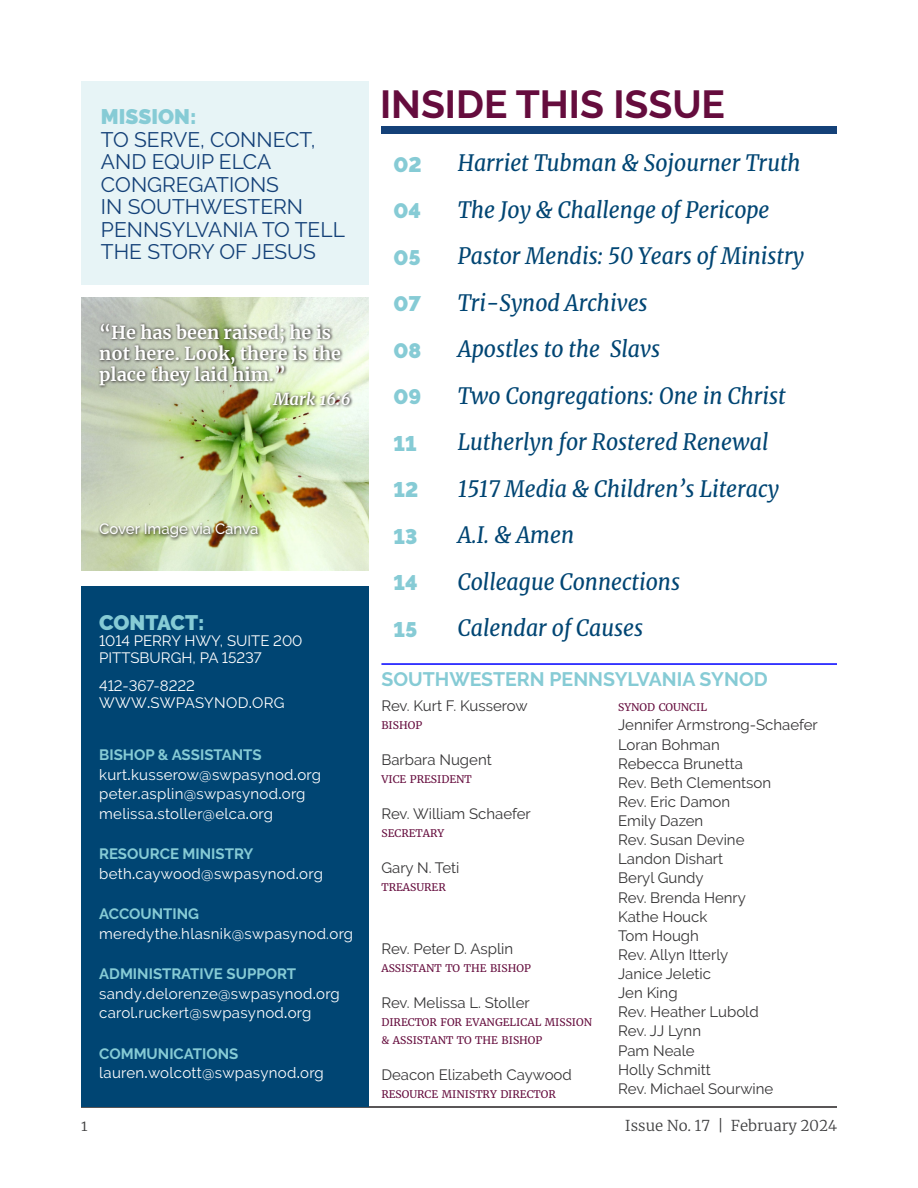
<style>
.page{position:relative;width:918px;height:1188px;background:#fff}
.page>*{position:absolute;margin:0;border:0;box-sizing:border-box;transform-origin:0 0}
.t1{font:700 39px "Raleway";color:#650c3d}
.Paragraph_Style_1{font:italic 22.5px "Merriweather";color:#004573;scale:.94 1}
.Paragraph_Style_1-2{font:21px/22.5px "Raleway";color:#144178}
.Body_Copy{font:900 21px "Raleway";color:#86cbd5}
.Paragraph_Style_1-3{font:900 21px "Raleway";color:#86cbd5}
.t2{font:700 19.5px "Raleway";color:#86cbd5}
.Body_Copy-2{font:700 18px/21px "Merriweather";color:#fff}
.Body_Copy-3{font:italic 700 16.5px "Merriweather";color:#fff}
.t3{font:15px "Raleway";color:#363536}
.Paragraph_Style_1-4{font:15px/19.5px "Raleway";letter-spacing:.02em;color:#fff}
.Paragraph_Style_1-5{font:15px "Raleway";color:#fff}
.t4{font:300 15px "Merriweather";color:#3e3e3f}
.Body_Copy-4{font:500 15px "Raleway";color:#fff}
.t5{font:10.5px/18px "Merriweather";color:#650c3d}
.s1{font-weight:600}
.s2{font-weight:700;color:#86cbd5}
</style>
<div class="page">
<hr style="left:81px;top:1106px;width:756px;height:2px;background:#231f20">
<img style="left:81px;top:297px;width:288px;height:274px">
<div style="left:81px;top:81px;width:288px;height:203px;background:#e7f4f6"></div>
<div style="left:81px;top:586px;width:288px;height:520px;background:#004573"></div>
<div style="left:381px;top:127px;width:455px;height:7px;background:#144178"></div>
<hr style="left:381px;top:663px;width:456px;height:2px;background:#00f">
<img style="left:98px;top:321px;width:256px;height:220px">
<p class="Paragraph_Style_1-3" style="left:101px;top:105px;width:97px">MISSION:</p>
<p class="Paragraph_Style_1-2" style="left:101px;top:128px;width:245px">TO SERVE, CONNECT,<br>AND EQUIP ELCA<br>CONGREGATIONS<br>IN SOUTHWESTERN<br>PENNSYLVANIA TO TELL<br>THE STORY OF JESUS</p>
<p class="Body_Copy-2" style="left:99px;top:321px;width:243px">“He has been raised; he is not here. Look, there is the place they laid him.”</p>
<p class="Body_Copy-3" style="left:274px;top:387px;width:79px">Mark 16:6</p>
<p class="Body_Copy-4" style="left:99px;top:520px;width:161px">Cover Image via Canva</p>
<p class="Paragraph_Style_1-3" style="left:99px;top:610px;width:107px">CONTACT:</p>
<p class="Paragraph_Style_1-5" style="left:99px;top:632px;width:205px">1014 PERRY HWY, SUITE 200</p>
<p class="Paragraph_Style_1-5" style="left:99px;top:649px;width:164px">PITTSBURGH, PA 15237</p>
<p class="Paragraph_Style_1-4" style="left:99px;top:676px;width:97px">412-367-8222</p>
<p class="Paragraph_Style_1-4" style="left:99px;top:693px;width:187px">WWW<span class="s1">.</span>SWPASYNOD<span class="s1">.</span>ORG</p>
<p class="Paragraph_Style_1-4" style="left:99px;top:745px;width:223px"><span class="s2">BISHOP &amp; ASSISTANTS </span>kurt<span class="s1">.</span>kusserow@swpasynod<span class="s1">.</span>org peter<span class="s1">.</span>asplin@swpasynod<span class="s1">.</span>org melissa<span class="s1">.</span>stoller@elca<span class="s1">.</span>org</p>
<p class="Paragraph_Style_1-4" style="left:99px;top:844px;width:225px"><span class="s2">RESOURCE MINISTRY </span>beth<span class="s1">.</span>caywood@swpasynod<span class="s1">.</span>org</p>
<p class="Paragraph_Style_1-4" style="left:99px;top:904px;width:255px"><span class="s2">ACCOUNTING </span>meredythe.hlasnik@swpasynod.org</p>
<p class="Paragraph_Style_1-4" style="left:99px;top:964px;width:242px"><span class="s2">ADMINISTRATIVE SUPPORT </span>sandy<span class="s1">.</span>delorenze@swpasynod<span class="s1">.</span>org carol<span class="s1">.</span>ruckert@swpasynod<span class="s1">.</span>org</p>
<p class="Paragraph_Style_1-4" style="left:99px;top:1044px;width:226px"><span class="s2">COMMUNICATIONS </span>lauren<span class="s1">.</span>wolcott@swpasynod<span class="s1">.</span>org</p>
<h2 class="t1" style="left:380px;top:82px;width:346px">INSIDE THIS ISSUE</h2>
<p class="Body_Copy" style="left:394px;top:152px;width:30px">02</p>
<p class="Paragraph_Style_1" style="left:458px;top:147px;width:366px">Harriet Tubman &amp; Sojourner Truth</p>
<p class="Body_Copy" style="left:394px;top:199px;width:29px">04</p>
<p class="Paragraph_Style_1" style="left:458px;top:194px;width:333px">The Joy &amp; Challenge of Pericope</p>
<p class="Body_Copy" style="left:394px;top:245px;width:29px">05</p>
<p class="Paragraph_Style_1" style="left:458px;top:240px;width:370px">Pastor Mendis: 50 Years of Ministry</p>
<p class="Body_Copy" style="left:394px;top:292px;width:29px">07</p>
<p class="Paragraph_Style_1" style="left:458px;top:287px;width:203px">Tri-Synod Archives</p>
<p class="Body_Copy" style="left:394px;top:338px;width:29px">08</p>
<p class="Paragraph_Style_1" style="left:458px;top:333px;width:217px">Apostles to the Slavs</p>
<p class="Body_Copy" style="left:394px;top:385px;width:29px">09</p>
<p class="Paragraph_Style_1" style="left:458px;top:380px;width:350px">Two Congregations: One in Christ</p>
<p class="Body_Copy" style="left:394px;top:431px;width:25px">11</p>
<p class="Paragraph_Style_1" style="left:458px;top:426px;width:332px">Lutherlyn for Rostered Renewal</p>
<p class="Body_Copy" style="left:394px;top:478px;width:26px">12</p>
<p class="Paragraph_Style_1" style="left:458px;top:473px;width:343px">1517 Media &amp; Children’s Literacy</p>
<p class="Body_Copy" style="left:394px;top:524px;width:25px">13</p>
<p class="Paragraph_Style_1" style="left:458px;top:519px;width:125px">A.I. &amp; Amen</p>
<p class="Body_Copy" style="left:394px;top:571px;width:26px">14</p>
<p class="Paragraph_Style_1" style="left:458px;top:566px;width:238px">Colleague Connections</p>
<p class="Body_Copy" style="left:394px;top:617px;width:25px">15</p>
<p class="Paragraph_Style_1" style="left:458px;top:612px;width:199px">Calendar of Causes</p>
<h2 class="t2" style="left:381px;top:668px;width:388px">SOUTHWESTERN PENNSYLVANIA SYNOD</h2>
<p class="t3" style="left:381px;top:697px;width:148px">Rev. Kurt F. Kusserow</p>
<p class="t5" style="left:381px;top:716px;width:42px">BISHOP</p>
<p class="t3" style="left:381px;top:751px;width:112px">Barbara Nugent</p>
<p class="t5" style="left:381px;top:770px;width:92px">VICE PRESIDENT</p>
<p class="t3" style="left:381px;top:805px;width:151px">Rev. William Schaefer</p>
<p class="t5" style="left:381px;top:824px;width:64px">SECRETARY</p>
<p class="t3" style="left:381px;top:859px;width:80px">Gary N. Teti</p>
<p class="t5" style="left:381px;top:878px;width:66px">TREASURER</p>
<p class="t3" style="left:381px;top:940px;width:133px">Rev. Peter D. Asplin</p>
<p class="t5" style="left:381px;top:959px;width:151px">ASSISTANT TO THE BISHOP</p>
<p class="t3" style="left:381px;top:994px;width:150px">Rev. Melissa L. Stoller</p>
<p class="t5" style="left:381px;top:1013px;width:212px">DIRECTOR FOR EVANGELICAL MISSION &amp; ASSISTANT TO THE BISHOP</p>
<p class="t3" style="left:381px;top:1066px;width:192px">Deacon Elizabeth Caywood</p>
<p class="t5" style="left:381px;top:1085px;width:176px">RESOURCE MINISTRY DIRECTOR</p>
<p class="t5" style="left:618px;top:698px;width:90px">SYNOD COUNCIL</p>
<p class="t3" style="left:618px;top:716px;width:201px">Jennifer Armstrong-Schaefer</p>
<p class="t3" style="left:618px;top:736px;width:103px">Loran Bohman</p>
<p class="t3" style="left:618px;top:755px;width:126px">Rebecca Brunetta</p>
<p class="t3" style="left:618px;top:774px;width:154px">Rev. Beth Clementson</p>
<p class="t3" style="left:618px;top:793px;width:114px">Rev. Eric Damon</p>
<p class="t3" style="left:618px;top:812px;width:87px">Emily Dazen</p>
<p class="t3" style="left:618px;top:831px;width:128px">Rev. Susan Devine</p>
<p class="t3" style="left:618px;top:850px;width:106px">Landon Dishart</p>
<p class="t3" style="left:618px;top:869px;width:87px">Beryl Gundy</p>
<p class="t3" style="left:618px;top:889px;width:129px">Rev. Brenda Henry</p>
<p class="t3" style="left:618px;top:908px;width:91px">Kathe Houck</p>
<p class="t3" style="left:618px;top:927px;width:82px">Tom Hough</p>
<p class="t3" style="left:618px;top:946px;width:112px">Rev. Allyn Itterly</p>
<p class="t3" style="left:618px;top:965px;width:94px">Janice Jeletic</p>
<p class="t3" style="left:618px;top:984px;width:61px">Jen King</p>
<p class="t3" style="left:618px;top:1003px;width:142px">Rev. Heather Lubold</p>
<p class="t3" style="left:618px;top:1022px;width:84px">Rev. JJ Lynn</p>
<p class="t3" style="left:618px;top:1042px;width:78px">Pam Neale</p>
<p class="t3" style="left:618px;top:1061px;width:94px">Holly Schmitt</p>
<p class="t3" style="left:618px;top:1080px;width:157px">Rev. Michael Sourwine</p>
<p class="t4" style="left:81px;top:1115px;width:8px">1</p>
<p class="t4" style="left:625px;top:1115px;width:214px">Issue No. 17 | February 2024</p>
</div>
